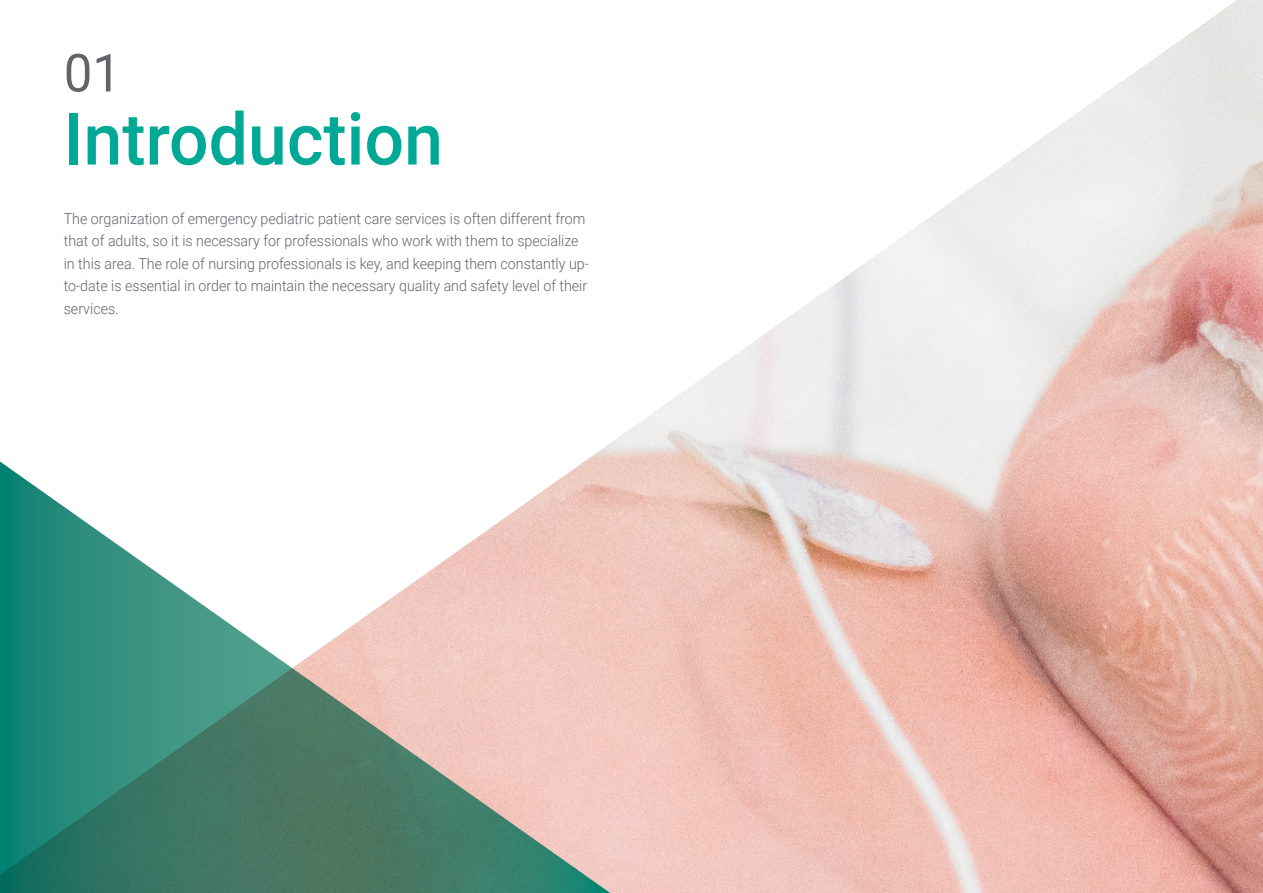
<style>
.page{position:relative;width:1263px;height:893px;background:#fff}
.page>*{position:absolute;margin:0;border:0;box-sizing:border-box;transform-origin:0 0}
.t1{font:500 72px "Roboto";color:#00a996}
.t2{font:52.5px "Roboto";color:#61646a}
.t3{font:300 15px/22.5px "Roboto";color:#61646a;scale:.95 1}
</style>
<div class="page">
<img style="left:607px;top:0;width:656px;height:893px">
<svg style="left:0;top:446px;width:640px;height:447px"></svg>
<h2 class="t2" style="left:64px;top:36px;width:59px">01</h2>
<h1 class="t1" style="left:64px;top:89px;width:381px">Introduction</h1>
<p class="t3" style="left:64px;top:207px;width:554px">The organization of emergency pediatric patient care services is often different from that of adults, so it is necessary for professionals who work with them to specialize in this area. The role of nursing professionals is key, and keeping them constantly up&shy;to-date is essential in order to maintain the necessary quality and safety level of their services.</p>
</div>
